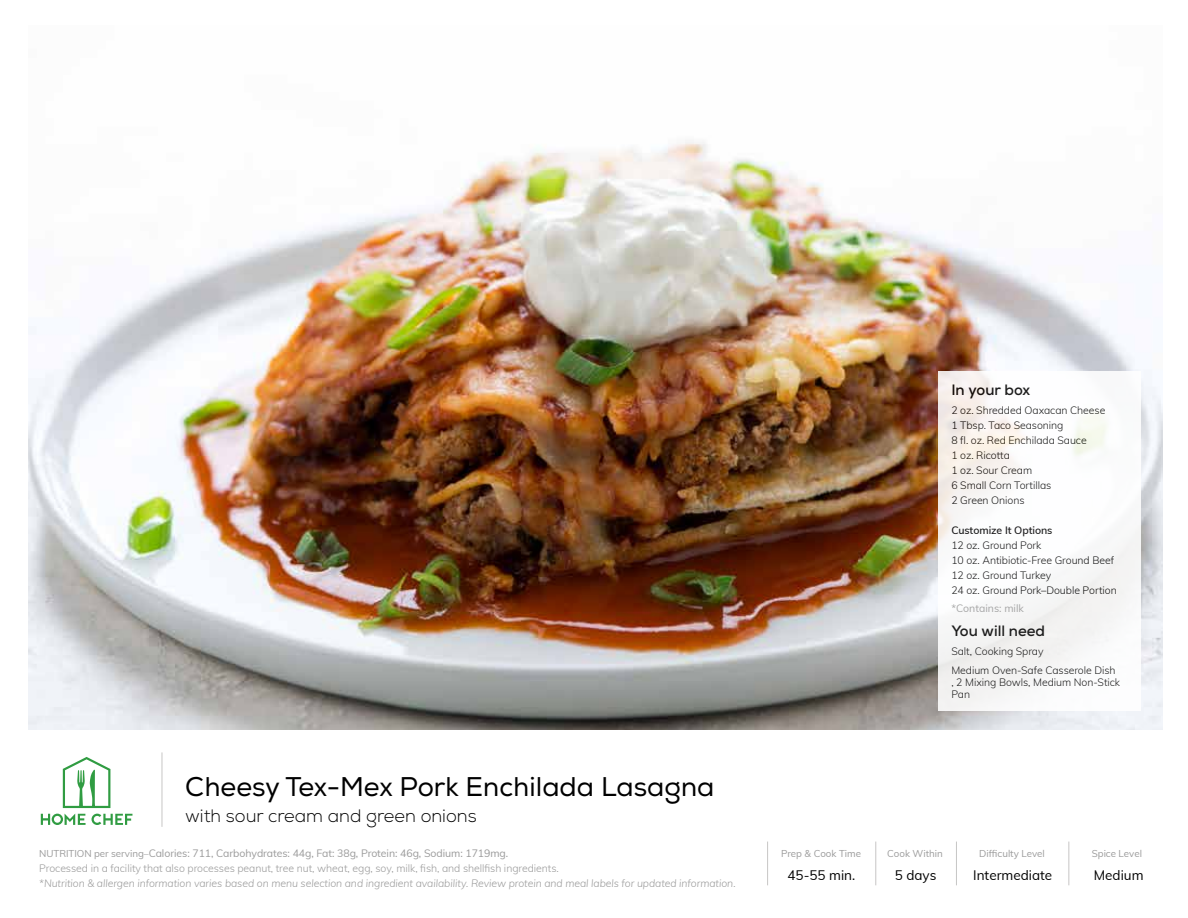
<style>
.page{position:relative;width:1188px;height:918px;background:#fff}
.page>*{position:absolute;margin:0;border:0;box-sizing:border-box;transform-origin:0 0}
.t1{font:27px "Nexa";color:#000}
.t2{font:300 18px "Nexa";color:#000}
.t3{font:700 15px "Nexa";color:#000}
.t4{font:13.5px "Muli";color:#000}
.t5{font:300 10.5px/15px "Muli";letter-spacing:-.005em;color:#000}
.t6{font:300 10.5px/15px "Muli";letter-spacing:-.005em;color:#9a9a9a}
.t7{font:italic 300 10.5px "Muli";letter-spacing:-.005em;color:#9a9a9a}
.t8{font:600 10.5px "Muli";letter-spacing:-.005em;color:#000}
.t9{font:10.5px "Muli";color:#9a9a9a}
.t10{font:9.75px "Muli";color:#9a9a9a}
.s1{font-weight:400;font-size:9.75px}
.s2{font-weight:400}
</style>
<div class="page">
<img style="left:29px;top:142px;width:1133px;height:588px">
<hr style="left:875px;top:842px;width:1px;height:43px;background:#c7c6c5">
<hr style="left:956px;top:842px;width:1px;height:43px;background:#c7c6c5">
<hr style="left:1068px;top:842px;width:1px;height:43px;background:#c7c6c5">
<hr style="left:767px;top:842px;width:1px;height:43px;background:#c7c6c5">
<hr style="left:162px;top:752px;width:1px;height:75px;background:#c7c6c5">
<div style="left:938px;top:371px;width:203px;height:340px;background:#fff"></div>
<svg style="left:41px;top:757px;width:91px;height:68px"></svg>
<h1 class="t1" style="left:185px;top:771px;width:531px">Cheesy Tex-Mex Pork Enchilada Lasagna</h1>
<h2 class="t2" style="left:185px;top:805px;width:293px">with sour cream and green onions</h2>
<p class="t6" style="left:39px;top:845px;width:521px"><span class="s1">NUTRITION per serving–</span><span class="s2">Calories: 711, Carbohydrates: 44g, Fat: 38g, Protein: 46g, Sodium: 1719mg.<br></span>Processed in a facility that also processes peanut, tree nut, wheat, egg, soy, milk, fish, and shellfish ingredients.</p>
<p class="t7" style="left:39px;top:876px;width:698px">*Nutrition &amp; allergen information varies based on menu selection and ingredient availability. Review protein and meal labels for updated information.</p>
<h3 class="t3" style="left:951px;top:380px;width:80px">In your box</h3>
<p class="t5" style="left:951px;top:402px;width:156px">2 oz. Shredded Oaxacan Cheese<br>1 Tbsp. Taco Seasoning<br>8 fl. oz. Red Enchilada Sauce<br>1 oz. Ricotta<br>1 oz. Sour Cream<br>6 Small Corn Tortillas<br>2 Green Onions</p>
<p class="t8" style="left:951px;top:523px;width:103px">Customize It Options</p>
<p class="t5" style="left:951px;top:537px;width:167px">12 oz. Ground Pork<br>10 oz. Antibiotic-Free Ground Beef<br>12 oz. Ground Turkey<br>24 oz. Ground Pork–Double Portion</p>
<p class="t9" style="left:951px;top:601px;width:74px">*Contains: milk</p>
<h3 class="t3" style="left:951px;top:621px;width:95px">You will need</h3>
<p class="t5" style="left:951px;top:641px;width:166px;line-height:18.8px">Salt, Cooking Spray<br>Medium Oven-Safe Casserole Dish</p>
<p class="t5" style="left:951px;top:675px;width:170px;line-height:12px">, 2 Mixing Bowls, Medium Non-Stick<br>Pan</p>
<p class="t10" style="left:781px;top:847px;width:82px">Prep &amp; Cook Time</p>
<p class="t10" style="left:887px;top:847px;width:57px">Cook Within</p>
<p class="t10" style="left:979px;top:847px;width:67px">Difficulty Level</p>
<p class="t10" style="left:1092px;top:847px;width:52px">Spice Level</p>
<p class="t4" style="left:787px;top:865px;width:69px">45-55 min.</p>
<p class="t4" style="left:895px;top:865px;width:43px">5 days</p>
<p class="t4" style="left:973px;top:865px;width:81px">Intermediate</p>
<p class="t4" style="left:1094px;top:865px;width:51px">Medium</p>
</div>
